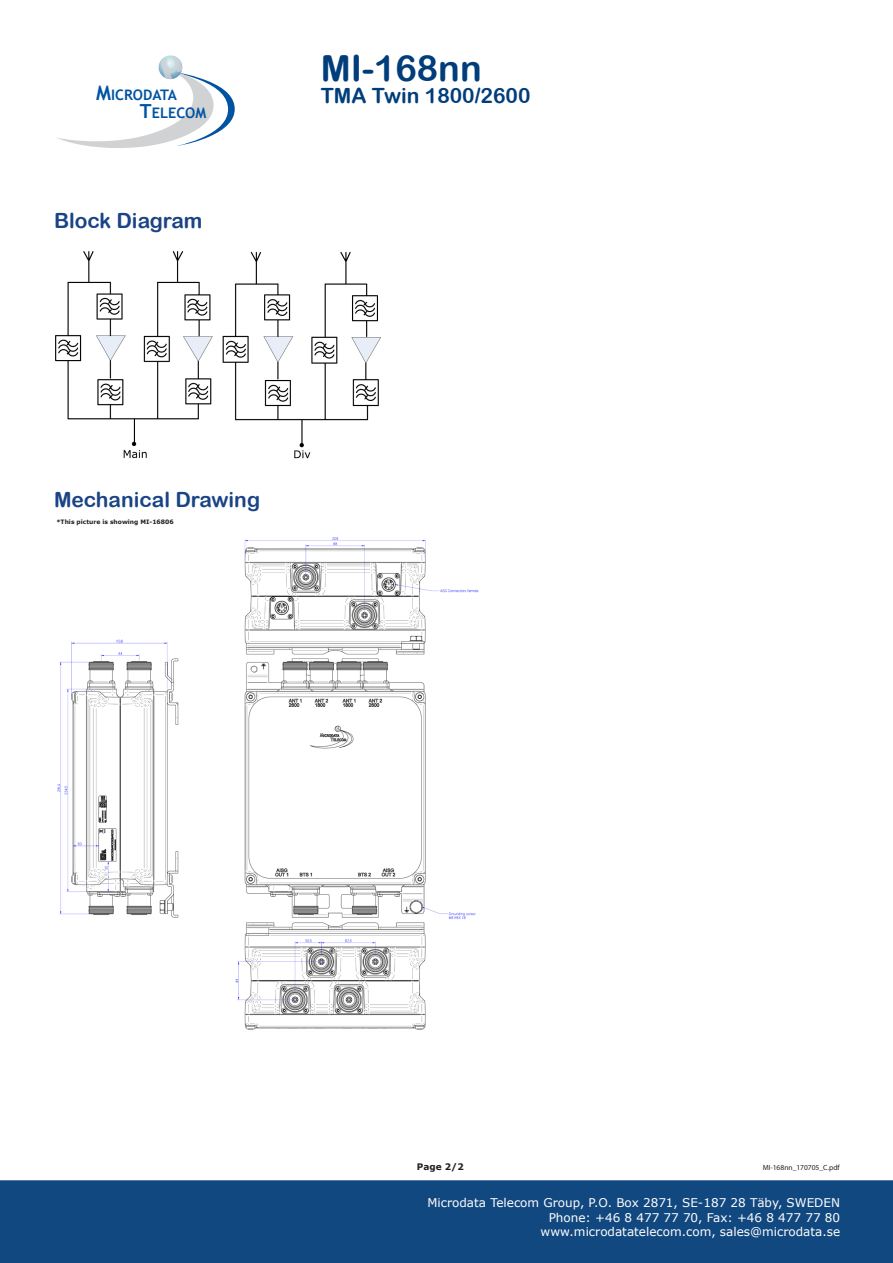
<style>
.page{position:relative;width:893px;height:1263px;background:#fff}
.page>*{position:absolute;margin:0;border:0;box-sizing:border-box;transform-origin:0 0}
.t1{font:36px "Arial Rounded MT Bold";color:#003d7b}
.t2{font:21px "Arial Rounded MT Bold";color:#1a4485}
.t3{font:21px "Arial Rounded MT Bold";color:#003d7b}
.t4{font:700 14.55px/18px "Trebuchet MS";color:#0153a2}
.t5{font:12px/14.4px "Verdana";color:#fff;text-align:right}
.t6{font:700 9px "Verdana";color:#231f20}
.t7{font:7.5px "Myriad Pro";color:#231f20}
.t8{font:700 6px "Verdana";color:#231f20}
.s1{font-size:20.1px}
.s2{font-size:19.35px}
</style>
<div class="page">
<img style="left:55px;top:251px;width:326px;height:208px">
<img style="left:57px;top:537px;width:422px;height:493px">
<svg style="left:56px;top:55px;width:179px;height:93px"></svg>
<div style="left:0;top:1180px;width:893px;height:83px;background:#124880"></div>
<p class="t4" style="left:140px;top:86px;width:68px;text-indent:-44px"><span class="s1">M</span>ICRODATA<br><span class="s2">T</span>ELECOM</p>
<p class="t2" style="left:54px;top:208px;width:150px">Block Diagram</p>
<h1 class="t1" style="left:321px;top:47px;width:162px">MI-168nn</h1>
<h2 class="t3" style="left:321px;top:83px;width:211px">TMA Twin 1800/2600</h2>
<p class="t2" style="left:54px;top:487px;width:208px">Mechanical Drawing</p>
<p class="t8" style="left:56px;top:518px;width:119px">*This picture is showing MI-16806</p>
<p class="t6" style="left:417px;top:1160px;width:48px">Page 2/2</p>
<p class="t7" style="left:763px;top:1163px;width:79px">MI-168nn_170705_C.pdf</p>
<p class="t5" style="left:427px;top:1196px;width:414px">Microdata Telecom Group, P.O. Box 2871, SE-187 28 Täby, SWEDEN<br>Phone: +46 8 477 77 70, Fax: +46 8 477 77 80 www.microdatatelecom.com, sales@microdata.se</p>
</div>
